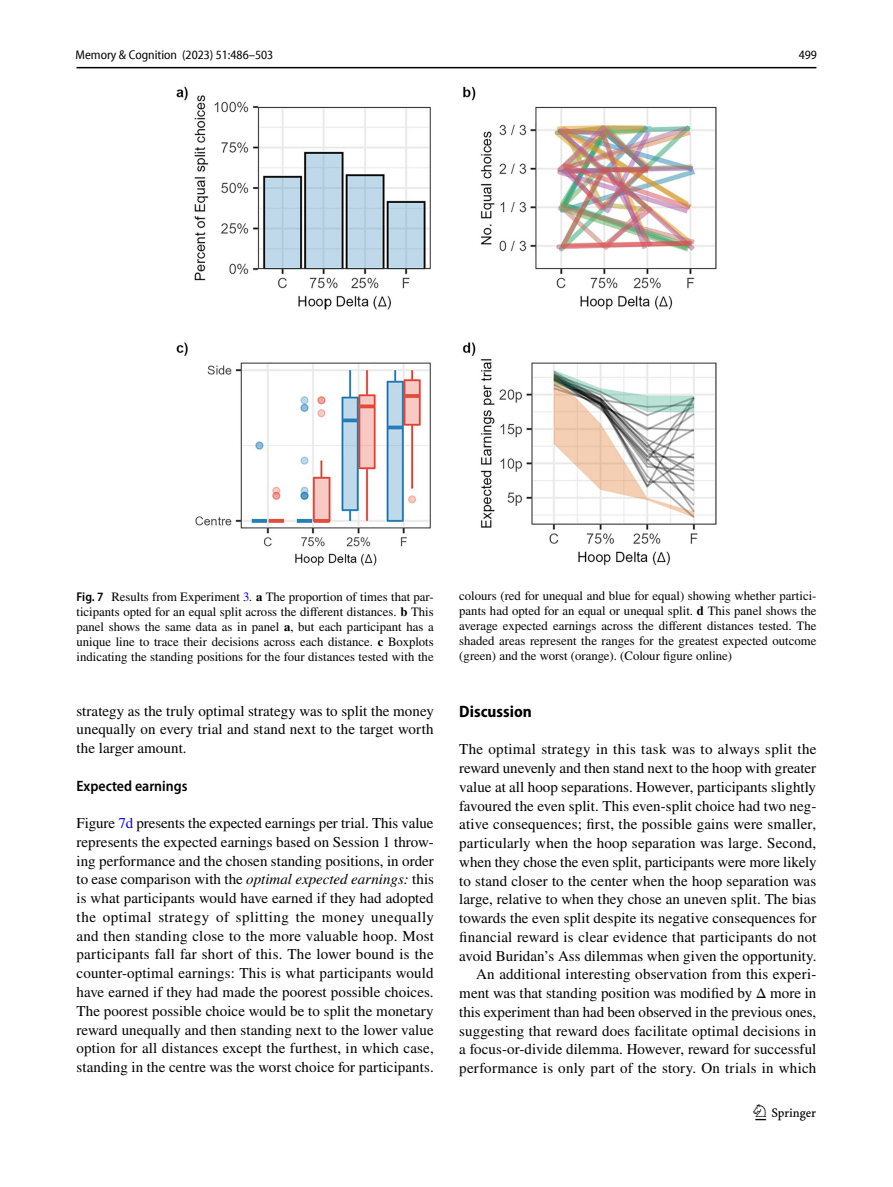
<style>
.page{position:relative;width:893px;height:1187px;background:#fff}
.page>*{position:absolute;margin:0;border:0;box-sizing:border-box;transform-origin:0 0}
.t1{font:22.5px "Springnew Regular 3";color:#000}
.t2{font:700 semi-condensed 16.5px "Myriad Pro";color:#000}
.t3{font:15px/18.8px "STIX";letter-spacing:.005em;color:#000;text-align:justify}
.t4{font:600 semi-condensed 15px "Myriad Pro";color:#000}
.t5{font:12.75px/15px "STIX";color:#000;text-align:justify}
.t6{font:semi-condensed 12.75px "Myriad Pro Unic";color:#000}
.s1{font-family:"Myriad Pro";font-weight:600;font-stretch:semi-condensed}
.s2{color:#00f}
.s3{font-style:italic}
.s4{font-weight:700}
</style>
<div class="page">
<hr style="left:77px;top:67px;width:739px;height:1px;background:#000">
<img style="left:176px;top:87px;width:540px;height:478px">
<p class="t6" style="left:76px;top:50px;width:199px">Memory &amp; Cognition (2023) 51:486–503</p>
<p class="t6" style="left:799px;top:50px;width:20px">499</p>
<p class="t5" style="left:77px;top:589px;width:359px"><span class="s1">Fig. 7</span> Results from Experiment <span class="s2">3</span><span class="s3">.</span> <span class="s4">a</span> The proportion of times that par&shy;ticipants opted for an equal split across the different distances. <span class="s4">b</span> This panel shows the same data as in panel <span class="s4">a</span>, but each participant has a unique line to trace their decisions across each distance. <span class="s4">c</span> Boxplots indicating the standing positions for the four distances tested with the</p>
<p class="t5" style="left:459px;top:589px;width:359px">colours (red for unequal and blue for equal) showing whether partici&shy;pants had opted for an equal or unequal split. <span class="s4">d</span> This panel shows the average expected earnings across the different distances tested. The shaded areas represent the ranges for the greatest expected outcome (green) and the worst (orange). (Colour figure online)</p>
<p class="t3" style="left:77px;top:702px;width:359px">strategy as the truly optimal strategy was to split the money unequally on every trial and stand next to the target worth the larger amount.</p>
<p class="t4" style="left:77px;top:777px;width:113px">Expected earnings</p>
<p class="t3" style="left:77px;top:814px;width:359px">Figure <span class="s2">7d</span> presents the expected earnings per trial. This value represents the expected earnings based on Session 1 throw&shy;ing performance and the chosen standing positions, in order to ease comparison with the <span class="s3">optimal expected earnings:</span> this is what participants would have earned if they had adopted the optimal strategy of splitting the money unequally and then standing close to the more valuable hoop. Most participants fall far short of this. The lower bound is the counter-optimal earnings: This is what participants would have earned if they had made the poorest possible choices.<br>The poorest possible choice would be to split the monetary reward unequally and then standing next to the lower value option for all distances except the furthest, in which case, standing in the centre was the worst choice for participants.</p>
<p class="t2" style="left:459px;top:702px;width:74px">Discussion</p>
<p class="t3" style="left:459px;top:740px;width:359px;text-align:right">The optimal strategy in this task was to always split the reward unevenly and then stand next to the hoop with greater value at all hoop separations. However, participants slightly favoured the even split. This even-split choice had two neg&shy;ative consequences; first, the possible gains were smaller, particularly when the hoop separation was large. Second, when they chose the even split, participants were more likely to stand closer to the center when the hoop separation was large, relative to when they chose an uneven split. The bias towards the even split despite its negative consequences for financial reward is clear evidence that participants do not avoid Buridan’s Ass dilemmas when given the opportunity.<br>An additional interesting observation from this experi&shy;ment was that standing position was modified by Δ more in this experiment than had been observed in the previous ones, suggesting that reward does facilitate optimal decisions in a focus-or-divide dilemma. However, reward for successful performance is only part of the story. On trials in which</p>
<h1 class="t1" style="left:755px;top:1104px;width:62px">1 3</h1>
</div>
